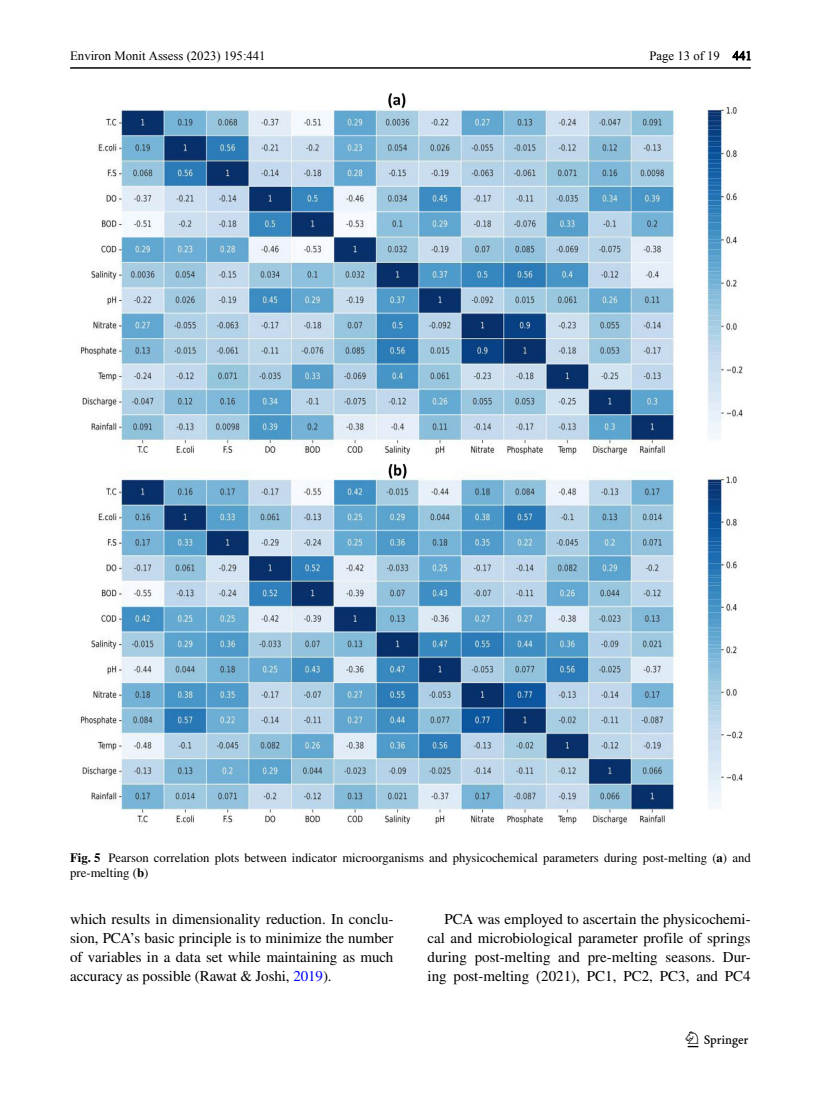
<style>
.page{position:relative;width:821px;height:1106px;background:#fff}
.page>*{position:absolute;margin:0;border:0;box-sizing:border-box;transform-origin:0 0}
.t1{font:22.5px "Springnew Regular 3";color:#000}
.t2{font:15px/18.8px "STIX";letter-spacing:-.005em;color:#000;text-align:justify}
.t3{font:12.75px/15px "STIX";color:#000}
.t4{font:12.75px "Times New Roman";color:#000}
.s1{font-weight:700}
.s2{color:#00f}
</style>
<div class="page">
<hr style="left:70px;top:67px;width:680px;height:2px;background:#000">
<img style="left:80px;top:93px;width:663px;height:732px">
<p class="t4" style="left:70px;top:51px;width:197px">Environ Monit Assess (2023) 195:441</p>
<p class="t4" style="left:649px;top:51px;width:104px">Page 13 of 19 441</p>
<p class="t3" style="left:70px;top:851px;width:682px"><span class="s1">Fig. 5</span> Pearson correlation plots between indicator microorganisms and physicochemical parameters during post-melting (<span class="s1">a</span>) and pre-melting (<span class="s1">b</span>)</p>
<p class="t2" style="left:70px;top:911px;width:325px">which results in dimensionality reduction. In conclu&shy;sion, PCA’s basic principle is to minimize the number of variables in a data set while maintaining as much accuracy as possible (Rawat &amp; Joshi, <span class="s2">2019</span>).</p>
<p class="t2" style="left:427px;top:911px;width:325px;text-indent:17px">PCA was employed to ascertain the physicochemi&shy;cal and microbiological parameter profile of springs during post-melting and pre-melting seasons. Dur&shy;ing post-melting (2021), PC1, PC2, PC3, and PC4</p>
<h1 class="t1" style="left:687px;top:1031px;width:62px">1 3</h1>
</div>
